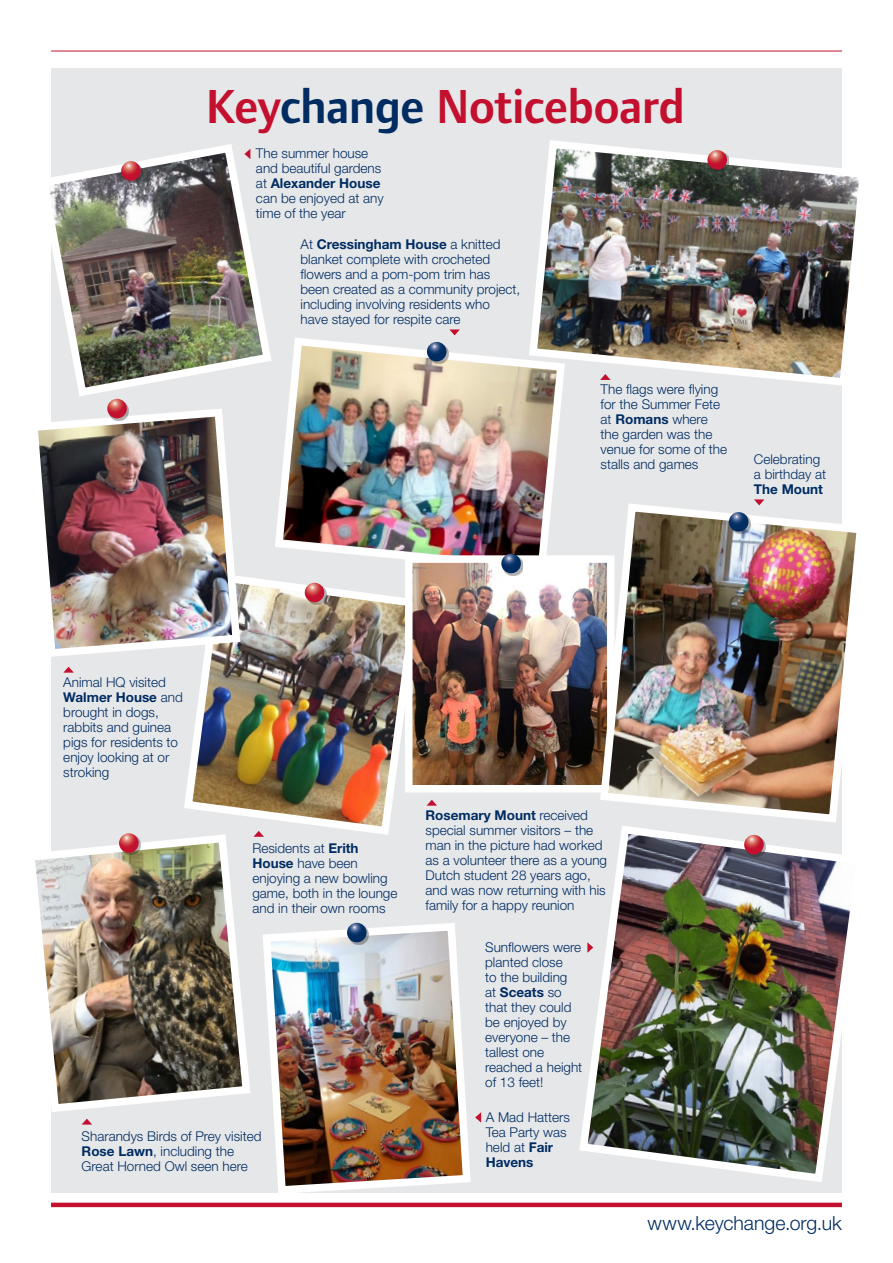
<style>
.page{position:relative;width:893px;height:1263px;background:#fff}
.page>*{position:absolute;margin:0;border:0;box-sizing:border-box;transform-origin:0 0}
.t1{font:600 49.5px "Foundry Form Sans";letter-spacing:-.02em;color:#c3102f}
.t2{font:300 19.5px "Helvetica Neue LT Std";color:#002c62}
.t3{font:300 13.5px/15px "Helvetica Neue LT Std";color:#002c62}
.t4{font:700 13.5px "Helvetica Neue LT Std";color:#002c62}
.s1{color:#002c62}
.s2{font-weight:700}
</style>
<div class="page">
<div style="left:51px;top:1202px;width:791px;height:5px;background:#c3102f"></div>
<div style="left:51px;top:68px;width:791px;height:1125px;background:#e6e7e9"></div>
<img style="left:531px;top:140px;width:328px;height:246px">
<img style="left:49px;top:144px;width:222px;height:256px">
<hr style="left:51px;top:51px;width:791px;height:1px;background:#c3102f">
<svg style="left:244px;top:149px;width:6px;height:10px"></svg>
<svg style="left:82px;top:1119px;width:10px;height:5px"></svg>
<svg style="left:427px;top:800px;width:10px;height:6px"></svg>
<svg style="left:449px;top:329px;width:11px;height:4px"></svg>
<div style="left:123px;top:163px;width:20px;height:20px;background:#231f20;opacity:.35"></div>
<svg style="left:121px;top:161px;width:20px;height:20px"></svg>
<div style="left:709px;top:152px;width:20px;height:20px;background:#231f20;opacity:.35"></div>
<svg style="left:707px;top:150px;width:20px;height:20px"></svg>
<img style="left:275px;top:333px;width:294px;height:226px">
<img style="left:184px;top:577px;width:239px;height:260px">
<img style="left:263px;top:922px;width:208px;height:271px">
<img style="left:35px;top:830px;width:219px;height:282px">
<img style="left:414px;top:564px;width:182px;height:219px">
<div style="left:405px;top:555px;width:209px;height:237px;border:8px solid #fff"></div>
<img style="left:579px;top:826px;width:271px;height:356px">
<img style="left:596px;top:499px;width:261px;height:323px">
<img style="left:38px;top:409px;width:206px;height:252px">
<div style="left:429px;top:344px;width:20px;height:20px;background:#231f20;opacity:.35"></div>
<svg style="left:427px;top:342px;width:19px;height:19px"></svg>
<div style="left:731px;top:514px;width:20px;height:20px;background:#231f20;opacity:.35"></div>
<svg style="left:729px;top:512px;width:19px;height:20px"></svg>
<div style="left:503px;top:556px;width:20px;height:19px;background:#231f20;opacity:.35"></div>
<svg style="left:501px;top:554px;width:20px;height:19px"></svg>
<div style="left:349px;top:925px;width:20px;height:20px;background:#231f20;opacity:.35"></div>
<svg style="left:347px;top:923px;width:20px;height:19px"></svg>
<div style="left:109px;top:401px;width:20px;height:20px;background:#231f20;opacity:.35"></div>
<svg style="left:107px;top:399px;width:20px;height:19px"></svg>
<div style="left:307px;top:585px;width:20px;height:20px;background:#231f20;opacity:.35"></div>
<svg style="left:305px;top:583px;width:19px;height:19px"></svg>
<div style="left:121px;top:835px;width:20px;height:20px;background:#231f20;opacity:.35"></div>
<svg style="left:119px;top:833px;width:20px;height:20px"></svg>
<div style="left:746px;top:837px;width:20px;height:20px;background:#231f20;opacity:.35"></div>
<svg style="left:744px;top:835px;width:20px;height:19px"></svg>
<svg style="left:754px;top:499px;width:10px;height:6px"></svg>
<svg style="left:600px;top:374px;width:11px;height:6px"></svg>
<svg style="left:63px;top:667px;width:11px;height:6px"></svg>
<svg style="left:587px;top:942px;width:6px;height:11px"></svg>
<svg style="left:475px;top:1112px;width:6px;height:11px"></svg>
<h1 class="t1" style="left:206px;top:79px;width:481px">Key<span class="s1">change</span> Noticeboard</h1>
<p class="t3" style="left:256px;top:146px;width:129px">The summer house and beautiful gardens at <span class="s2">Alexander House </span>can be enjoyed at any time of the year</p>
<p class="t3" style="left:300px;top:237px;width:221px">At <span class="s2">Cressingham House</span> a knitted blanket complete with crocheted flowers and a pom-pom trim has been created as a community project, including involving residents who have stayed for respite care</p>
<p class="t3" style="left:601px;top:382px;width:128px">The flags were flying for the Summer Fete at <span class="s2">Romans</span> where the garden was the venue for some of the stalls and games</p>
<p class="t3" style="left:754px;top:452px;width:74px">Celebrating a birthday at</p>
<p class="t4" style="left:754px;top:481px;width:71px">The Mount</p>
<p class="t3" style="left:63px;top:675px;width:121px">Animal HQ visited<br><span class="s2">Walmer House</span> and brought in dogs, rabbits and guinea pigs for residents to enjoy looking at or stroking</p>
<p class="t3" style="left:252px;top:840px;width:147px">Residents at <span class="s2">Erith<br>House</span> have been enjoying a new bowling game, both in the lounge and in their own rooms</p>
<p class="t3" style="left:82px;top:1128px;width:181px">Sharandys Birds of Prey visited<br><span class="s2">Rose Lawn</span>, including the<br>Great Horned Owl seen here</p>
<p class="t3" style="left:425px;top:808px;width:183px"><span class="s2">Rosemary Mount</span> received special summer visitors – the man in the picture had worked as a volunteer there as a young<br>Dutch student 28 years ago, and was now returning with his family for a happy reunion</p>
<p class="t3" style="left:485px;top:939px;width:99px">Sunflowers were planted close<br>to the building<br>at <span class="s2">Sceats</span> so that they could be enjoyed by everyone – the tallest one reached a height of 13 feet!</p>
<p class="t3" style="left:486px;top:1109px;width:86px">A Mad Hatters<br>Tea Party was held at <span class="s2">Fair<br>Havens</span></p>
<h2 class="t2" style="left:647px;top:1211px;width:196px">www.keychange.org.uk</h2>
</div>
